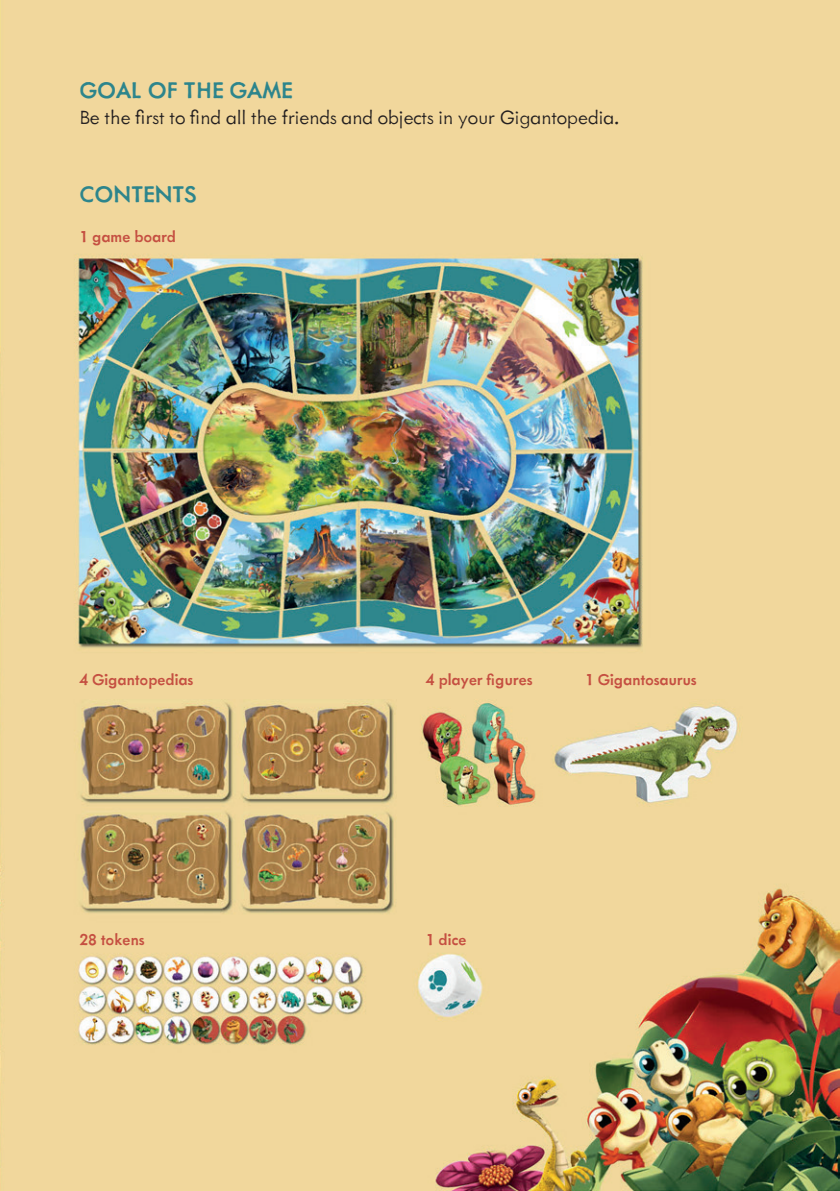
<style>
.page{position:relative;width:840px;height:1191px;background:#fff}
.page>*{position:absolute;margin:0;border:0;box-sizing:border-box;transform-origin:0 0}
.t1{font:500 26px "Metallophile Sp 8";letter-spacing:-.02em;color:#2d858c}
.t2{font:300 22px "Metallophile Sp 8";letter-spacing:-.03em;color:#231f20}
.t3{font:500 18px "Metallophile Sp 8";letter-spacing:-.02em;color:#c54f41}
</style>
<div class="page">
<img style="left:0;top:0;width:839px;height:1190px">
<h1 class="t1" style="left:79px;top:74px;width:215px">GOAL OF THE GAME</h1>
<p class="t2" style="left:79px;top:103px;width:541px">Be the first to find all the friends and objects in your Gigantopedia.</p>
<h1 class="t1" style="left:79px;top:178px;width:119px">CONTENTS</h1>
<p class="t3" style="left:79px;top:226px;width:98px">1 game board</p>
<p class="t3" style="left:79px;top:669px;width:115px">4 Gigantopedias</p>
<p class="t3" style="left:425px;top:669px;width:108px">4 player figures</p>
<p class="t3" style="left:584px;top:669px;width:113px">1 Gigantosaurus</p>
<p class="t3" style="left:79px;top:928px;width:67px">28 tokens</p>
<p class="t3" style="left:425px;top:928px;width:43px">1 dice</p>
</div>
